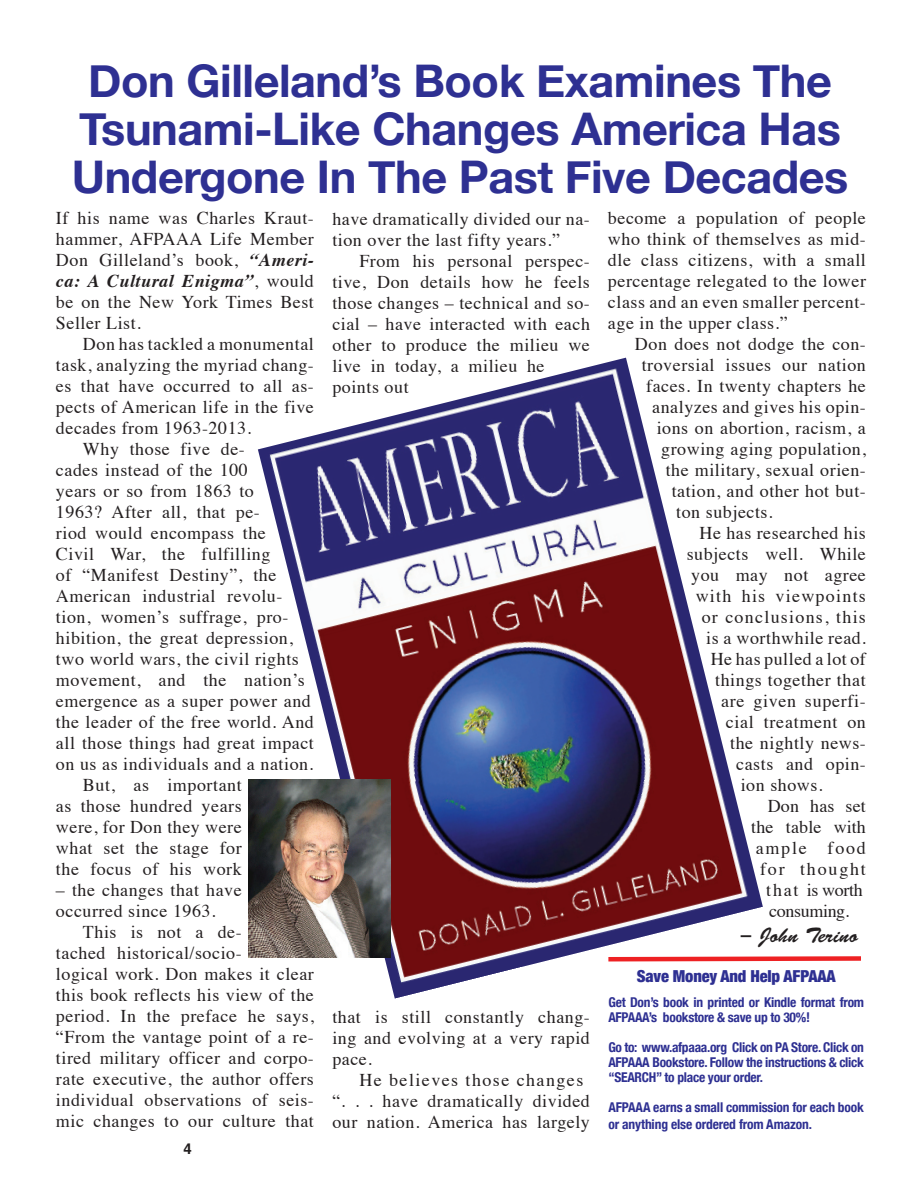
<style>
.page{position:relative;width:918px;height:1188px;background:#fff}
.page>*{position:absolute;margin:0;border:0;box-sizing:border-box;transform-origin:0 0}
.t1{font:700 45px/48px "Helvetica Neue";letter-spacing:-.01em;color:#2e3092;text-align:center}
.t2{font:21px "Brush Script Std";letter-spacing:.01em;color:#231f20}
.t3{font:18px/21px "Times";letter-spacing:.03em;color:#231f20}
.t4{font:18px "Times";letter-spacing:.07em;color:#231f20}
.t5{font:18px "Times";letter-spacing:.01em;color:#231f20}
.t6{font:18px "Times";letter-spacing:-.02em;color:#231f20}
.t7{font:18px "Times";letter-spacing:.1em;color:#231f20}
.t8{font:900 condensed 16.5px "Helvetica Neue";letter-spacing:-.01em;color:#2e3092}
.t9{font:700 15px "Helvetica";color:#231f20}
.t10{font:700 condensed 13.5px/15px "Helvetica Neue";letter-spacing:-.015em;color:#2e3092}
.s1{font-weight:700;font-style:italic}
</style>
<div class="page">
<img style="left:258px;top:358px;width:505px;height:641px">
<svg style="left:604px;top:954px;width:257px;height:10px"></svg>
<img style="left:249px;top:779px;width:142px;height:178px">
<h1 class="t1" style="left:72px;top:56px;width:778px">Don Gilleland’s Book Examines The<br>Tsunami-Like Changes America Has<br>Undergone In The Past Five Decades</h1>
<p class="t3" style="left:56px;top:206px;width:260px;text-align:justify">If his name was Charles Kraut&shy;hammer, AFPAAA Life Member Don Gilleland’s book, <span class="s1">“Ameri&shy;ca: A Cultural Enigma”</span>, would be on the New York Times Best Seller List.</p>
<p class="t3" style="left:83px;top:332px;width:232px">Don has tackled a monumental</p>
<p class="t3" style="left:56px;top:353px;width:259px">task, analyzing the myriad chang-</p>
<p class="t3" style="left:56px;top:374px;width:259px">es that have occurred to all as-</p>
<p class="t3" style="left:56px;top:395px;width:260px">pects of American life in the five</p>
<p class="t3" style="left:56px;top:416px;width:197px">decades from 1963-2013.</p>
<p class="t3" style="left:83px;top:437px;width:163px">Why those five de-</p>
<p class="t3" style="left:56px;top:458px;width:194px">cades instead of the 100</p>
<p class="t3" style="left:56px;top:479px;width:199px">years or so from 1863 to</p>
<p class="t3" style="left:56px;top:500px;width:205px">1963? After all, that pe-</p>
<p class="t3" style="left:56px;top:521px;width:212px">riod would encompass the</p>
<p class="t3" style="left:56px;top:542px;width:216px">Civil War, the fulfilling</p>
<p class="t3" style="left:56px;top:563px;width:222px">of “Manifest Destiny”, the</p>
<p class="t3" style="left:56px;top:584px;width:228px">American industrial revolu-</p>
<p class="t3" style="left:56px;top:605px;width:234px">tion, women’s suffrage, pro-</p>
<p class="t3" style="left:56px;top:626px;width:239px">hibition, the great depression,</p>
<p class="t3" style="left:56px;top:647px;width:244px">two world wars, the civil rights</p>
<p class="t3" style="left:56px;top:668px;width:251px">movement, and the nation’s</p>
<p class="t3" style="left:56px;top:689px;width:257px">emergence as a super power and</p>
<p class="t3" style="left:56px;top:710px;width:259px">the leader of the free world. And</p>
<p class="t3" style="left:56px;top:731px;width:260px">all those things had great impact</p>
<p class="t3" style="left:56px;top:752px;width:259px">on us as individuals and a nation.</p>
<p class="t3" style="left:83px;top:773px;width:160px">But, as important</p>
<p class="t3" style="left:56px;top:794px;width:187px">as those hundred years</p>
<p class="t3" style="left:56px;top:815px;width:187px">were, for Don they were</p>
<p class="t3" style="left:56px;top:836px;width:187px">what set the stage for</p>
<p class="t3" style="left:56px;top:857px;width:187px">the focus of his work</p>
<p class="t3" style="left:56px;top:878px;width:187px">– the changes that have occurred since 1963.</p>
<p class="t3" style="left:56px;top:920px;width:260px;text-indent:27px">This is not a de-<br>tached historical/socio-<br>logical work. Don makes it clear this book reflects his view of the period. In the preface he says, “From the vantage point of a re&shy;tired military officer and corpo&shy;rate executive, the author offers individual observations of seis&shy;mic changes to our culture that</p>
<p class="t3" style="left:608px;top:206px;width:260px;text-align:justify">become a population of people who think of themselves as mid&shy;dle class citizens, with a small percentage relegated to the lower class and an even smaller percent&shy;age in the upper class.”</p>
<p class="t3" style="left:635px;top:332px;width:232px">Don does not dodge the con-</p>
<p class="t3" style="left:642px;top:353px;width:226px">troversial issues our nation</p>
<p class="t3" style="left:646px;top:374px;width:221px">faces. In twenty chapters he</p>
<p class="t3" style="left:652px;top:395px;width:215px">analyzes and gives his opin-</p>
<p class="t3" style="left:657px;top:416px;width:211px">ions on abortion, racism, a</p>
<p class="t3" style="left:661px;top:437px;width:206px">growing aging population,</p>
<p class="t3" style="left:666px;top:458px;width:202px">the military, sexual orien-</p>
<p class="t3" style="left:672px;top:479px;width:196px">tation, and other hot but-</p>
<p class="t3" style="left:676px;top:500px;width:98px">ton subjects.</p>
<p class="t3" style="left:700px;top:521px;width:168px">He has researched his</p>
<p class="t3" style="left:687px;top:542px;width:181px">subjects well. While</p>
<p class="t3" style="left:691px;top:563px;width:176px">you may not agree</p>
<p class="t4" style="left:696px;top:579px;width:172px">with his viewpoints</p>
<p class="t4" style="left:702px;top:600px;width:166px">or conclusions, this</p>
<p class="t3" style="left:706px;top:626px;width:161px">is a worthwhile read.</p>
<p class="t3" style="left:711px;top:647px;width:157px">He has pulled a lot of</p>
<p class="t3" style="left:715px;top:668px;width:152px">things together that</p>
<p class="t3" style="left:721px;top:689px;width:146px">are given superfi-</p>
<p class="t3" style="left:726px;top:710px;width:142px">cial treatment on</p>
<p class="t3" style="left:730px;top:731px;width:137px">the nightly news-</p>
<p class="t3" style="left:736px;top:752px;width:131px">casts and opin-</p>
<p class="t3" style="left:741px;top:773px;width:83px">ion shows.</p>
<p class="t5" style="left:768px;top:789px;width:100px">Don has set</p>
<p class="t5" style="left:751px;top:810px;width:116px">the table with</p>
<p class="t7" style="left:756px;top:831px;width:112px">ample food</p>
<p class="t7" style="left:760px;top:852px;width:107px">for thought</p>
<p class="t6" style="left:766px;top:873px;width:98px">that is worth</p>
<p class="t6" style="left:769px;top:894px;width:82px">consuming.</p>
<p class="t2" style="left:741px;top:924px;width:119px">– John Terino</p>
<p class="t3" style="left:332px;top:207px;width:259px">have dramatically divided our na&shy;tion over the last fifty years.”</p>
<p class="t3" style="left:332px;top:249px;width:259px;text-indent:27px">From his personal perspec&shy;tive, Don details how he feels those changes – technical and so&shy;cial – have interacted with each other to produce the milieu we live in today, a milieu he points out</p>
<p class="t8" style="left:637px;top:966px;width:200px">Save Money And Help AFPAAA</p>
<p class="t10" style="left:608px;top:995px;width:257px">Get Don’s book in printed or Kindle format from<br>AFPAAA’s bookstore &amp; save up to 30%!</p>
<p class="t10" style="left:608px;top:1040px;width:257px;text-align:justify">Go to: www.afpaaa.org Click on PA Store. Click on AFPAAA Bookstore. Follow the instructions &amp; click “SEARCH” to place your order.</p>
<p class="t10" style="left:608px;top:1099px;width:257px;line-height:16.5px">AFPAAA earns a small commission for each book or anything else ordered from Amazon.</p>
<p class="t3" style="left:332px;top:1005px;width:259px;text-align:justify">that is still constantly chang&shy;ing and evolving at a very rapid pace.</p>
<p class="t3" style="left:332px;top:1068px;width:259px;text-indent:27px">He believes those changes “. . . have dramatically divided our nation. America has largely</p>
<p class="t9" style="left:183px;top:1137px;width:10px">4</p>
</div>
